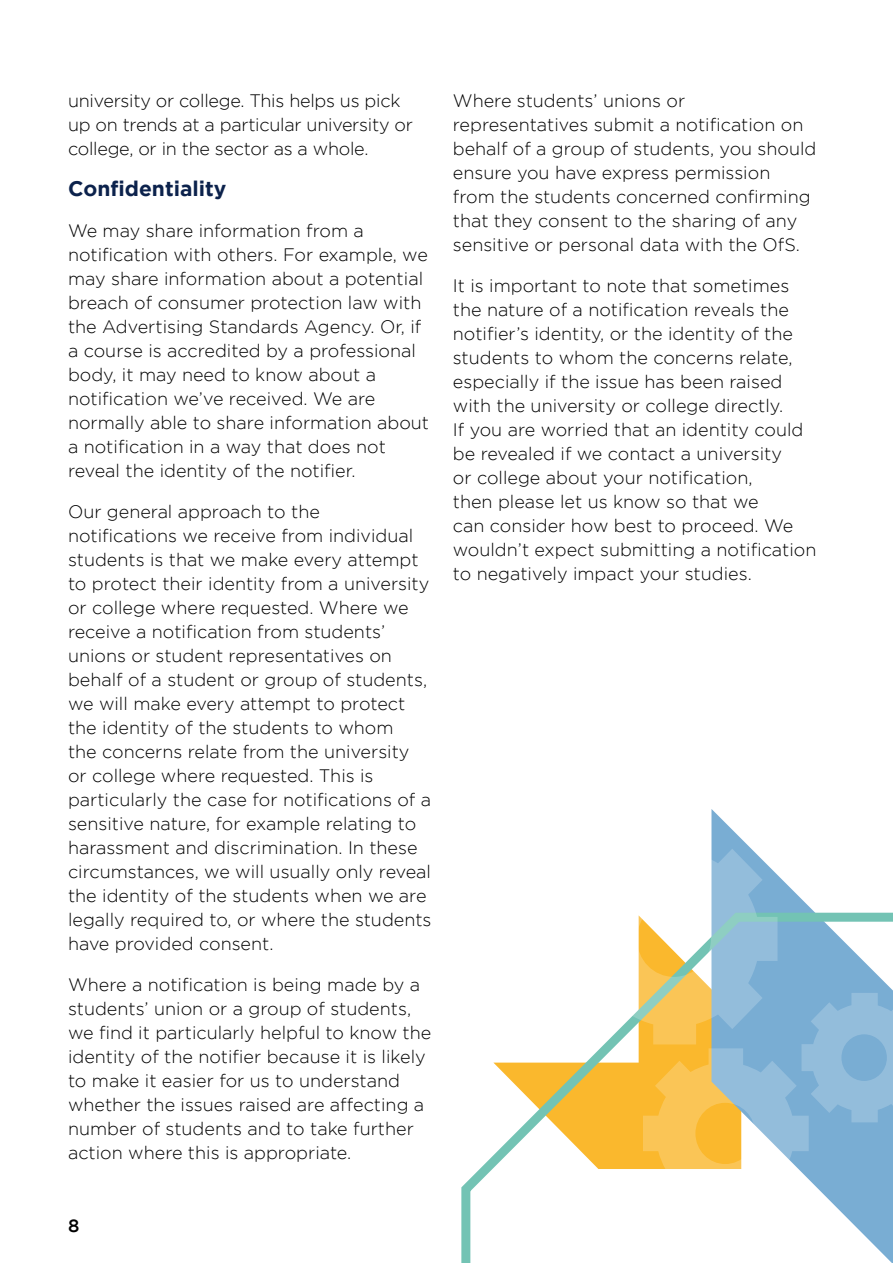
<style>
.page{position:relative;width:893px;height:1263px;background:#fff}
.page>*{position:absolute;margin:0;border:0;box-sizing:border-box;transform-origin:0 0}
.Head_2{font:700 21px "Gotham";color:#0c224c}
.Body_Text{font:300 18px/24px "Gotham";color:#000}
.t1{font:500 18px "Gotham";color:#000}
</style>
<div class="page">
<svg style="left:461px;top:1062px;width:432px;height:201px"></svg>
<svg style="left:572px;top:833px;width:321px;height:385px"></svg>
<p class="Body_Text" style="left:68px;top:88px;width:346px">university or college. This helps us pick up on trends at a particular university or college, or in the sector as a whole.</p>
<h2 class="Head_2" style="left:68px;top:176px;width:160px">Confidentiality</h2>
<p class="Body_Text" style="left:68px;top:218px;width:363px">We may share information from a notification with others. For example, we may share information about a potential breach of consumer protection law with the Advertising Standards Agency. Or, if a course is accredited by a professional body, it may need to know about a notification we’ve received. We are normally able to share information about a notification in a way that does not reveal the identity of the notifier.</p>
<p class="Body_Text" style="left:68px;top:499px;width:365px">Our general approach to the notifications we receive from individual students is that we make every attempt to protect their identity from a university or college where requested. Where we receive a notification from students’ unions or student representatives on behalf of a student or group of students, we will make every attempt to protect the identity of the students to whom<br>the concerns relate from the university or college where requested. This is particularly the case for notifications of a sensitive nature, for example relating to harassment and discrimination. In these circumstances, we will usually only reveal the identity of the students when we are legally required to, or where the students have provided consent.</p>
<p class="Body_Text" style="left:68px;top:972px;width:365px">Where a notification is being made by a students’ union or a group of students, we find it particularly helpful to know the identity of the notifier because it is likely to make it easier for us to understand whether the issues raised are affecting a number of students and to take further action where this is appropriate.</p>
<p class="t1" style="left:68px;top:1215px;width:13px">8</p>
<p class="Body_Text" style="left:453px;top:88px;width:365px">Where students’ unions or representatives submit a notification on behalf of a group of students, you should ensure you have express permission from the students concerned confirming that they consent to the sharing of any sensitive or personal data with the OfS.</p>
<p class="Body_Text" style="left:453px;top:273px;width:365px">It is important to note that sometimes the nature of a notification reveals the notifier’s identity, or the identity of the students to whom the concerns relate, especially if the issue has been raised with the university or college directly.<br>If you are worried that an identity could be revealed if we contact a university<br>or college about your notification,<br>then please let us know so that we<br>can consider how best to proceed. We wouldn’t expect submitting a notification to negatively impact your studies.</p>
</div>
